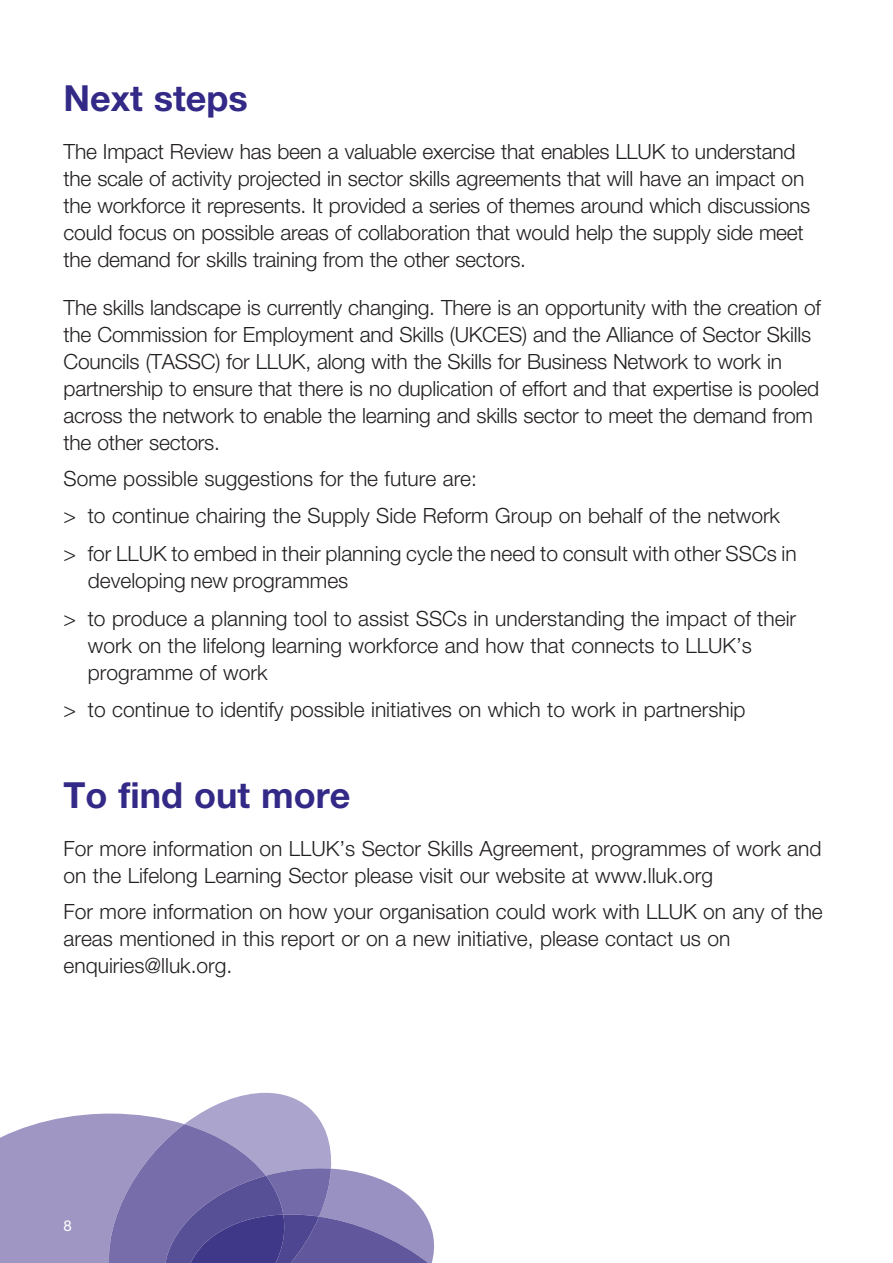
<style>
.page{position:relative;width:893px;height:1263px;background:#fff}
.page>*{position:absolute;margin:0;border:0;box-sizing:border-box;transform-origin:0 0}
.t1{font:700 36px "Helvetica Neue";color:#332986}
.t2{font:300 21px/27px "Helvetica Neue";letter-spacing:-.01em;color:#231f20}
.t3{font:15px "Helvetica Neue";color:#fff}
</style>
<div class="page">
<svg style="left:0;top:1093px;width:435px;height:170px"></svg>
<h1 class="t1" style="left:64px;top:85px;width:186px">Next steps</h1>
<p class="t2" style="left:64px;top:140px;width:748px">The Impact Review has been a valuable exercise that enables LLUK to understand the scale of activity projected in sector skills agreements that will have an impact on the workforce it represents. It provided a series of themes around which discussions could focus on possible areas of collaboration that would help the supply side meet the demand for skills training from the other sectors.</p>
<p class="t2" style="left:64px;top:296px;width:759px">The skills landscape is currently changing. There is an opportunity with the creation of the Commission for Employment and Skills (UKCES) and the Alliance of Sector Skills Councils (TASSC) for LLUK, along with the Skills for Business Network to work in partnership to ensure that there is no duplication of effort and that expertise is pooled across the network to enable the learning and skills sector to meet the demand from the other sectors.</p>
<p class="t2" style="left:64px;top:462px;width:735px;line-height:37.7px">Some possible suggestions for the future are:<br>&gt; to continue chairing the Supply Side Reform Group on behalf of the network &gt; for LLUK to embed in their planning cycle the need to consult with other SSCs in</p>
<p class="t2" style="left:64px;top:564px;width:734px;line-height:37.7px;text-indent:24px">developing new programmes<br>&gt; to produce a planning tool to assist SSCs in understanding the impact of their</p>
<p class="t2" style="left:88px;top:634px;width:666px">work on the lifelong learning workforce and how that connects to LLUK’s programme of work</p>
<p class="t2" style="left:64px;top:698px;width:683px">&gt; to continue to identify possible initiatives on which to work in partnership</p>
<h1 class="t1" style="left:64px;top:782px;width:288px">To find out more</h1>
<p class="t2" style="left:64px;top:837px;width:759px">For more information on LLUK’s Sector Skills Agreement, programmes of work and on the Lifelong Learning Sector please visit our website at www.lluk.org</p>
<p class="t2" style="left:64px;top:900px;width:761px">For more information on how your organisation could work with LLUK on any of the areas mentioned in this report or on a new initiative, please contact us on enquiries@lluk.org.</p>
<p class="t3" style="left:64px;top:1220px;width:10px">8</p>
</div>
